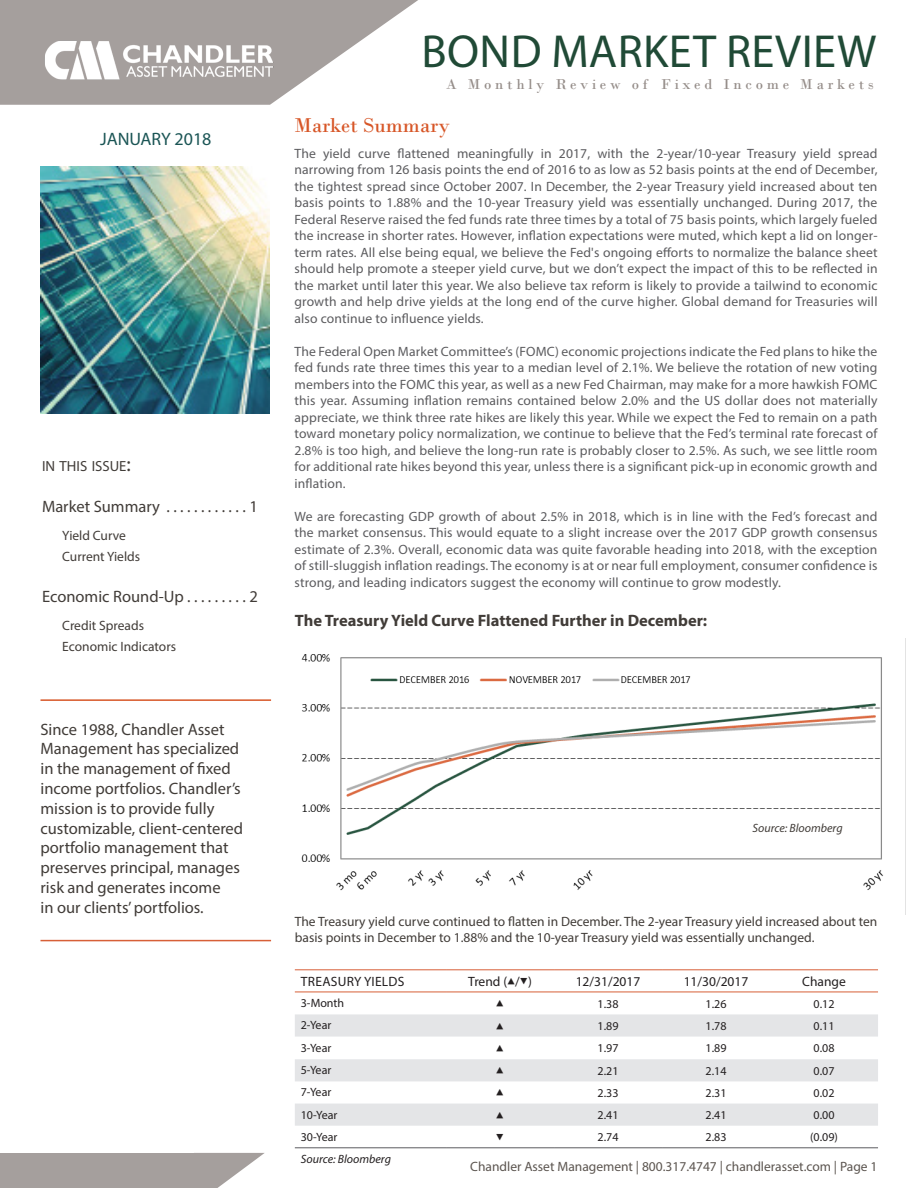
<style>
.page{position:relative;width:918px;height:1188px;background:#fff}
.page>*{position:absolute;margin:0;border:0;box-sizing:border-box;transform-origin:0 0}
.t1{font:46.5px "Myriad Pro";letter-spacing:.01em;color:#204a36}
.Paragraph_Header{font:21px "Bodoni";color:#d75627}
.t2{font:18px "Myriad Pro";color:#1b5555}
.Sidebar_with_top___b{font:16.5px/19.8px "Myriad Pro";color:#413c38}
.Issue_body_10_pt{font:16.5px "Myriad Pro";color:#413c38}
.Chart_title{font:700 16.5px "Myriad Pro";color:#413c38}
.t3{font:15px "Bodoni";letter-spacing:.25em;color:#958d89}
.In_this_issue{font:14.7px "Myriad Pro";color:#413c38}
.Body{font:13.5px/16.5px "Myriad Pro";letter-spacing:.01em;color:#5c5c5f;text-align:justify}
.Issue_body{font:13.5px/16.5px "Myriad Pro";color:#413c38}
.t4{font:13.5px "Myriad Pro";color:#5c5550}
.t5{font:13.5px "Myriad Pro";color:#231f20}
.t6{font:13.5px "Myriad Pro";letter-spacing:.02em;color:#231f20}
.t7{font:13.5px "Letter Gothic Std";color:#231f20}
.t8{font:12px "Myriad Pro";color:#231f20}
.t9{font:italic 12px "Myriad Pro";color:#231f20}
.Body-2{font:italic 12px "Myriad Pro";color:#413c38}
.s1{font-size:21px}
.s2{font-family:"Letter Gothic Std"}
</style>
<div class="page">
<img style="left:301px;top:654px;width:582px;height:237px">
<svg style="left:0;top:0;width:418px;height:105px;fill:#a59f9d"></svg>
<hr style="left:40px;top:699px;width:231px;height:2px;background:#d75627">
<hr style="left:40px;top:940px;width:231px;height:1px;background:#d75f37">
<img style="left:40px;top:166px;width:230px;height:247px">
<img style="left:43px;top:40px;width:232px;height:40px">
<svg style="left:200px;top:1153px;width:65px;height:35px"></svg>
<div style="left:0;top:1153px;width:200px;height:35px;background:#a59f9d"></div>
<svg style="left:295px;top:1014px;width:583px;height:112px;fill:#e4e5e7"></svg>
<hr style="left:295px;top:969px;width:151px;height:1px;background:#d75f37">
<hr style="left:446px;top:969px;width:108px;height:1px;background:#d75f37">
<hr style="left:554px;top:969px;width:108px;height:1px;background:#d75f37">
<hr style="left:662px;top:969px;width:108px;height:1px;background:#d75f37">
<hr style="left:770px;top:969px;width:108px;height:1px;background:#d75f37">
<hr style="left:295px;top:992px;width:151px;height:1px;background:#d75f37">
<hr style="left:446px;top:992px;width:108px;height:1px;background:#d75f37">
<hr style="left:554px;top:992px;width:108px;height:1px;background:#d75f37">
<hr style="left:662px;top:992px;width:108px;height:1px;background:#d75f37">
<hr style="left:770px;top:992px;width:108px;height:1px;background:#d75f37">
<hr style="left:295px;top:1147px;width:151px;height:1px;background:#5c5c5f">
<hr style="left:446px;top:1147px;width:108px;height:1px;background:#5c5c5f">
<hr style="left:554px;top:1147px;width:108px;height:1px;background:#5c5c5f">
<hr style="left:662px;top:1147px;width:108px;height:1px;background:#5c5c5f">
<hr style="left:770px;top:1147px;width:108px;height:1px;background:#5c5c5f">
<p class="t2" style="left:100px;top:128px;width:113px">JANUARY 2018</p>
<p class="In_this_issue" style="left:42px;top:457px;width:90px">IN THIS ISSUE<span class="s1">:</span></p>
<p class="Issue_body_10_pt" style="left:42px;top:497px;width:126px">Market Summary .............</p>
<p class="Issue_body_10_pt" style="left:250px;top:497px;width:10px">1</p>
<p class="Issue_body" style="left:62px;top:527px;width:65px">Yield Curve</p>
<p class="Issue_body" style="left:62px;top:548px;width:79px">Current Yields</p>
<p class="Issue_body_10_pt" style="left:42px;top:587px;width:146px">Economic Round-Up..........</p>
<p class="Issue_body_10_pt" style="left:250px;top:587px;width:10px">2</p>
<p class="Issue_body" style="left:62px;top:617px;width:83px">Credit Spreads</p>
<p class="Issue_body" style="left:62px;top:638px;width:115px">Economic Indicators</p>
<p class="Sidebar_with_top___b" style="left:40px;top:719px;width:204px">Since 1988, Chandler Asset<br>Management has specialized in the management of fixed income portfolios. Chandler’s mission is to provide fully customizable, client-centered portfolio management that preserves principal, manages risk and generates income<br>in our clients’ portfolios.</p>
<p class="t1" style="left:421px;top:22px;width:456px">BOND MARKET REVIEW</p>
<p class="t3" style="left:446px;top:76px;width:429px">A Monthly Review of Fixed Income Markets</p>
<p class="Paragraph_Header" style="left:295px;top:113px;width:157px">Market Summary</p>
<p class="Body" style="left:295px;top:145px;width:585px">The yield curve flattened meaningfully in 2017, with the 2-year/10-year Treasury yield spread narrowing from 126 basis points the end of 2016 to as low as 52 basis points at the end of December, the tightest spread since October 2007. In December, the 2-year Treasury yield increased about ten basis points to 1.88% and the 10-year Treasury yield was essentially unchanged. During 2017, the Federal Reserve raised the fed funds rate three times by a total of 75 basis points, which largely fueled the increase in shorter rates. However, inflation expectations were muted, which kept a lid on longer&shy;term rates. All else being equal, we believe the Fed's ongoing efforts to normalize the balance sheet should help promote a steeper yield curve, but we don’t expect the impact of this to be reflected in the market until later this year. We also believe tax reform is likely to provide a tailwind to economic growth and help drive yields at the long end of the curve higher. Global demand for Treasuries will also continue to influence yields.</p>
<p class="Body" style="left:295px;top:343px;width:585px">The Federal Open Market Committee’s (FOMC) economic projections indicate the Fed plans to hike the fed funds rate three times this year to a median level of 2.1%. We believe the rotation of new voting members into the FOMC this year, as well as a new Fed Chairman, may make for a more hawkish FOMC this year. Assuming inflation remains contained below 2.0% and the US dollar does not materially appreciate, we think three rate hikes are likely this year. While we expect the Fed to remain on a path toward monetary policy normalization, we continue to believe that the Fed’s terminal rate forecast of 2.8% is too high, and believe the long-run rate is probably closer to 2.5%. As such, we see little room for additional rate hikes beyond this year, unless there is a significant pick-up in economic growth and inflation.</p>
<p class="Body" style="left:295px;top:508px;width:584px">We are forecasting GDP growth of about 2.5% in 2018, which is in line with the Fed’s forecast and the market consensus. This would equate to a slight increase over the 2017 GDP growth consensus estimate of 2.3%. Overall, economic data was quite favorable heading into 2018, with the exception of still-sluggish inflation readings. The economy is at or near full employment, consumer confidence is strong, and leading indicators suggest the economy will continue to grow modestly.</p>
<p class="Chart_title" style="left:295px;top:610px;width:414px">The Treasury Yield Curve Flattened Further in December:</p>
<p class="Body-2" style="left:752px;top:821px;width:92px">Source: Bloomberg</p>
<p class="Issue_body" style="left:295px;top:913px;width:584px">The Treasury yield curve continued to flatten in December. The 2-year Treasury yield increased about ten basis points in December to 1.88% and the 10-year Treasury yield was essentially unchanged.</p>
<p class="t6" style="left:301px;top:973px;width:105px">TREASURY YIELDS</p>
<p class="t5" style="left:468px;top:973px;width:65px">Trend (<span class="s2">▲</span>/<span class="s2">▼</span>)</p>
<p class="t5" style="left:576px;top:973px;width:66px">12/31/2017</p>
<p class="t5" style="left:684px;top:973px;width:66px">11/30/2017</p>
<p class="t5" style="left:802px;top:973px;width:45px">Change</p>
<p class="t8" style="left:301px;top:996px;width:45px">3-Month</p>
<p class="t7" style="left:496px;top:996px;width:10px">▲</p>
<p class="t8" style="left:598px;top:996px;width:22px">1.38</p>
<p class="t8" style="left:706px;top:996px;width:22px">1.26</p>
<p class="t8" style="left:814px;top:996px;width:22px">0.12</p>
<p class="t8" style="left:301px;top:1018px;width:32px">2-Year</p>
<p class="t7" style="left:496px;top:1018px;width:10px">▲</p>
<p class="t8" style="left:598px;top:1019px;width:22px">1.89</p>
<p class="t8" style="left:706px;top:1019px;width:22px">1.78</p>
<p class="t8" style="left:814px;top:1019px;width:22px">0.11</p>
<p class="t8" style="left:301px;top:1040px;width:32px">3-Year</p>
<p class="t7" style="left:496px;top:1040px;width:10px">▲</p>
<p class="t8" style="left:598px;top:1041px;width:22px">1.97</p>
<p class="t8" style="left:706px;top:1041px;width:22px">1.89</p>
<p class="t8" style="left:814px;top:1041px;width:22px">0.08</p>
<p class="t8" style="left:301px;top:1063px;width:32px">5-Year</p>
<p class="t7" style="left:496px;top:1063px;width:10px">▲</p>
<p class="t8" style="left:598px;top:1063px;width:22px">2.21</p>
<p class="t8" style="left:706px;top:1063px;width:22px">2.14</p>
<p class="t8" style="left:814px;top:1063px;width:22px">0.07</p>
<p class="t8" style="left:301px;top:1085px;width:32px">7-Year</p>
<p class="t7" style="left:496px;top:1085px;width:10px">▲</p>
<p class="t8" style="left:598px;top:1086px;width:22px">2.33</p>
<p class="t8" style="left:706px;top:1086px;width:22px">2.31</p>
<p class="t8" style="left:814px;top:1086px;width:22px">0.02</p>
<p class="t8" style="left:301px;top:1107px;width:38px">10-Year</p>
<p class="t7" style="left:496px;top:1107px;width:10px">▲</p>
<p class="t8" style="left:598px;top:1108px;width:22px">2.41</p>
<p class="t8" style="left:706px;top:1108px;width:22px">2.41</p>
<p class="t8" style="left:814px;top:1108px;width:22px">0.00</p>
<p class="t8" style="left:301px;top:1129px;width:38px">30-Year</p>
<p class="t7" style="left:496px;top:1129px;width:10px">▼</p>
<p class="t8" style="left:598px;top:1130px;width:22px">2.74</p>
<p class="t8" style="left:706px;top:1130px;width:22px">2.83</p>
<p class="t8" style="left:810px;top:1130px;width:29px">(0.09)</p>
<p class="t9" style="left:301px;top:1151px;width:92px">Source: Bloomberg</p>
<p class="t4" style="left:470px;top:1159px;width:409px">Chandler Asset Management | 800.317.4747 | chandlerasset.com | Page 1</p>
</div>
